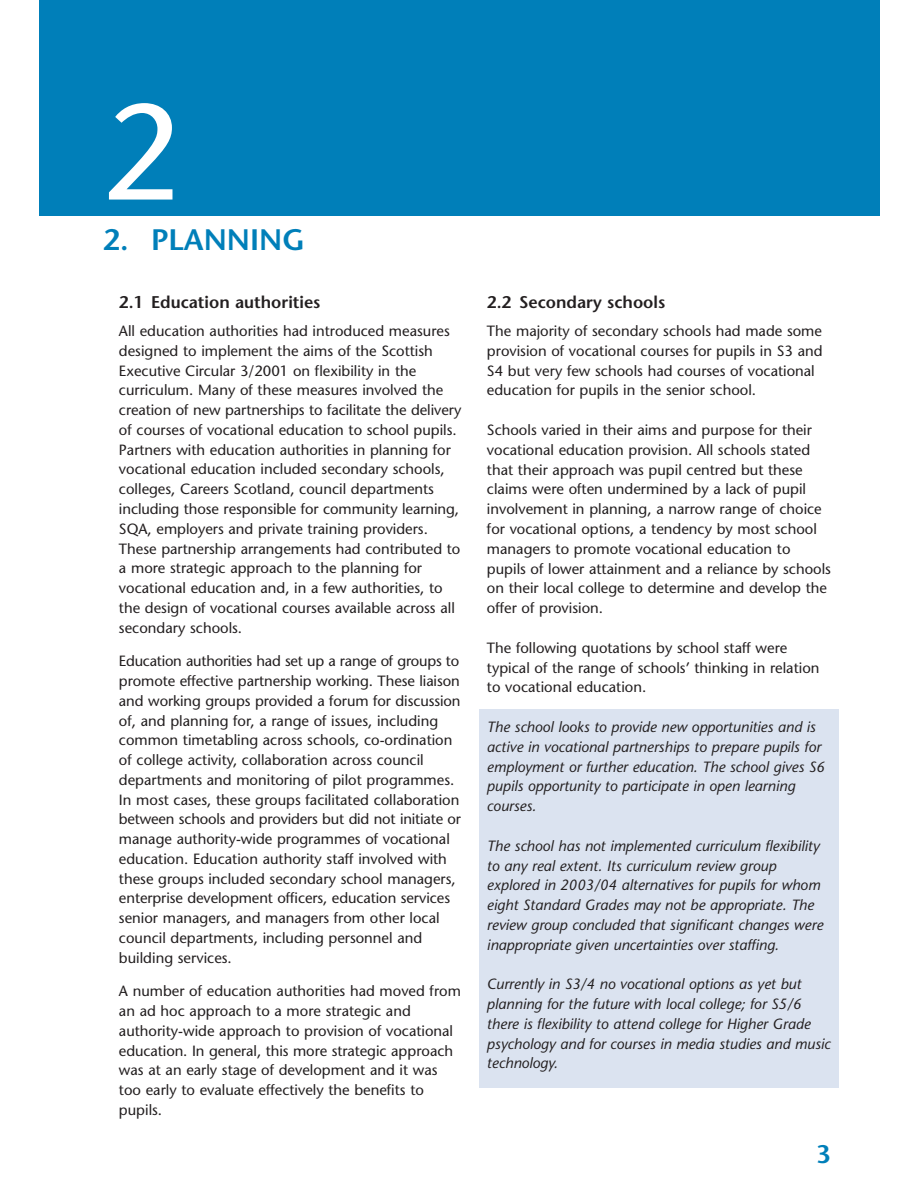
<style>
.page{position:relative;width:918px;height:1188px;background:#fff}
.page>*{position:absolute;margin:0;border:0;box-sizing:border-box;transform-origin:0 0}
.t1{font:135.45px "Stone Sans";color:#fff}
.t2{font:600 29.7px "Stone Sans";color:#007fb9}
.t3{font:600 25.35px "Stone Sans";color:#007fb9}
.t4{font:600 16.95px "Stone Sans";color:#231f20}
.t5{font:14.85px/19.8px "Stone Sans";color:#231f20}
.t6{font:italic 14.85px/19.8px "Stone Sans";color:#231f20}
</style>
<div class="page">
<div style="left:479px;top:709px;width:360px;height:379px;background:#dbe3f0"></div>
<div style="left:39px;top:0;width:840px;height:216px;background:#007fb9"></div>
<h1 class="t1" style="left:103px;top:100px;width:79px">2</h1>
<h2 class="t2" style="left:103px;top:228px;width:204px">2. PLANNING</h2>
<p class="t4" style="left:119px;top:296px;width:203px">2.1 Education authorities</p>
<p class="t5" style="left:119px;top:323px;width:344px">All education authorities had introduced measures designed to implement the aims of the Scottish Executive Circular 3/2001 on flexibility in the curriculum. Many of these measures involved the creation of new partnerships to facilitate the delivery of courses of vocational education to school pupils.<br>Partners with education authorities in planning for vocational education included secondary schools, colleges, Careers Scotland, council departments including those responsible for community learning, SQA, employers and private training providers.<br>These partnership arrangements had contributed to a more strategic approach to the planning for vocational education and, in a few authorities, to the design of vocational courses available across all secondary schools.</p>
<p class="t5" style="left:119px;top:653px;width:343px">Education authorities had set up a range of groups to promote effective partnership working. These liaison and working groups provided a forum for discussion of, and planning for, a range of issues, including common timetabling across schools, co-ordination of college activity, collaboration across council departments and monitoring of pilot programmes.<br>In most cases, these groups facilitated collaboration between schools and providers but did not initiate or manage authority-wide programmes of vocational education. Education authority staff involved with these groups included secondary school managers, enterprise development officers, education services senior managers, and managers from other local council departments, including personnel and building services.</p>
<p class="t5" style="left:119px;top:983px;width:343px">A number of education authorities had moved from an ad hoc approach to a more strategic and authority-wide approach to provision of vocational education. In general, this more strategic approach was at an early stage of development and it was too early to evaluate effectively the benefits to pupils.</p>
<p class="t4" style="left:487px;top:296px;width:180px">2.2 Secondary schools</p>
<p class="t5" style="left:487px;top:323px;width:337px">The majority of secondary schools had made some provision of vocational courses for pupils in S3 and S4 but very few schools had courses of vocational education for pupils in the senior school.</p>
<p class="t5" style="left:487px;top:422px;width:346px">Schools varied in their aims and purpose for their vocational education provision. All schools stated that their approach was pupil centred but these claims were often undermined by a lack of pupil involvement in planning, a narrow range of choice for vocational options, a tendency by most school managers to promote vocational education to pupils of lower attainment and a reliance by schools on their local college to determine and develop the offer of provision.</p>
<p class="t5" style="left:487px;top:639px;width:334px">The following quotations by school staff were typical of the range of schools’ thinking in relation to vocational education.</p>
<p class="t6" style="left:487px;top:719px;width:339px">The school looks to provide new opportunities and is active in vocational partnerships to prepare pupils for employment or further education. The school gives S6 pupils opportunity to participate in open learning courses.</p>
<p class="t6" style="left:487px;top:837px;width:338px">The school has not implemented curriculum flexibility to any real extent. Its curriculum review group explored in 2003/04 alternatives for pupils for whom eight Standard Grades may not be appropriate. The review group concluded that significant changes were inappropriate given uncertainties over staffing.</p>
<p class="t6" style="left:487px;top:976px;width:345px">Currently in S3/4 no vocational options as yet but planning for the future with local college; for S5/6 there is flexibility to attend college for Higher Grade psychology and for courses in media studies and music technology.</p>
<h3 class="t3" style="left:816px;top:1144px;width:16px">3</h3>
</div>
